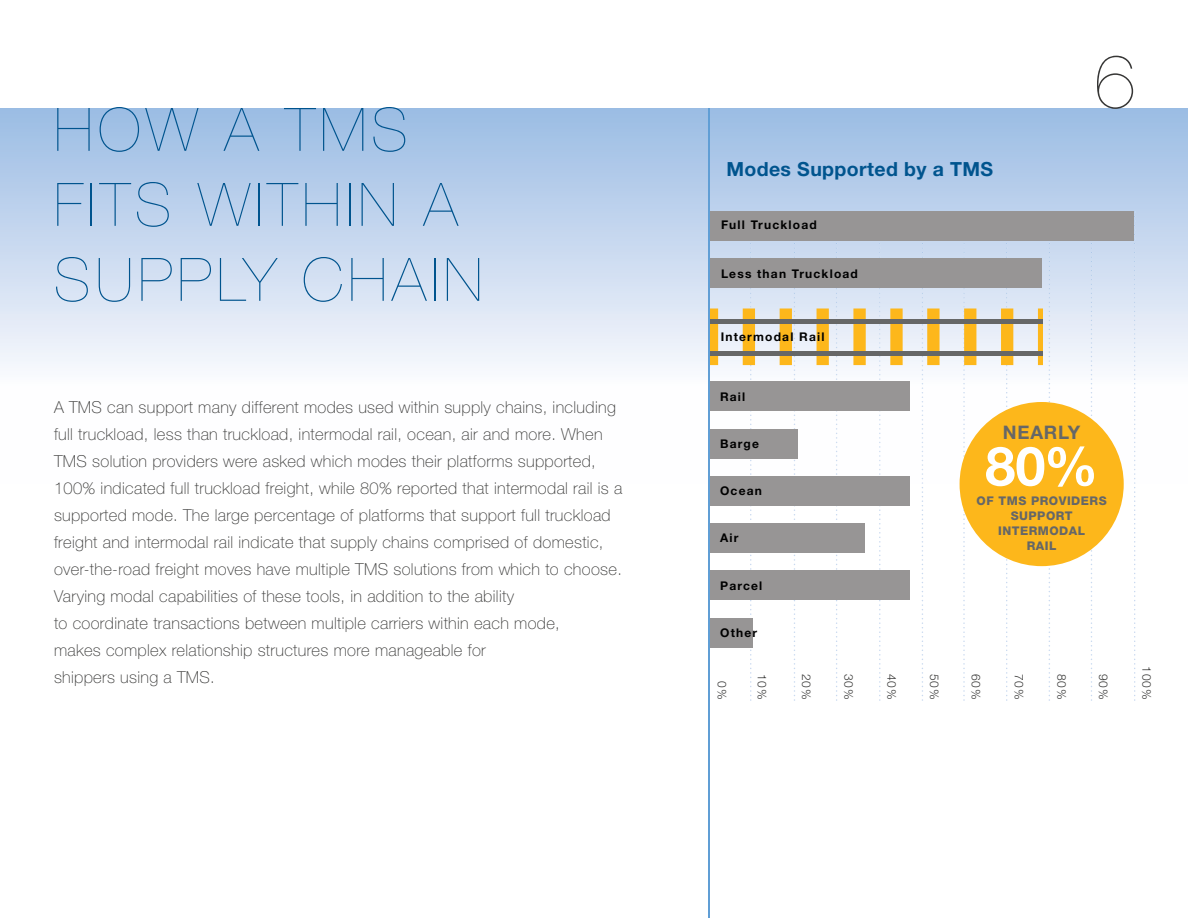
<style>
.page{position:relative;width:1188px;height:918px;background:#fff}
.page>*{position:absolute;margin:0;border:0;box-sizing:border-box;transform-origin:0 0}
.t1{font:200 75.6px "Helvetica Neue LT Std";color:#363635}
.t2{font:200 60px/75px "Helvetica Neue LT Std";letter-spacing:.08em;color:#00548e}
.t3{font:700 54.15px "Helvetica Neue LT Std";color:#fff}
.t4{font:700 19.5px "Helvetica Neue LT Std";letter-spacing:.02em;color:#00548e}
.t5{font:700 18.6px "Helvetica Neue LT Std";letter-spacing:.04em;color:#666767}
.t6{font:100 16.5px/27px "Helvetica Neue LT Std";letter-spacing:.02em;color:#363635}
.t7{font:700 12px "Helvetica Neue LT Std";letter-spacing:.1em;color:#000}
.t8{font:800 12px/15px "Helvetica Neue LT Std";letter-spacing:.04em;color:#666767;text-align:center}
.t9{font:300 12px "Helvetica Neue LT Std";letter-spacing:.1em;color:#363635}
</style>
<div class="page">
<svg style="left:0;top:108px;width:1188px;height:375px"></svg>
<img style="left:750px;top:241px;width:2px;height:68px">
<svg style="left:750px;top:506px;width:2px;height:65px"></svg>
<img style="left:794px;top:241px;width:1px;height:68px">
<svg style="left:794px;top:506px;width:1px;height:65px"></svg>
<img style="left:836px;top:241px;width:1px;height:68px">
<svg style="left:836px;top:506px;width:1px;height:65px"></svg>
<img style="left:879px;top:241px;width:2px;height:68px">
<svg style="left:879px;top:506px;width:2px;height:65px"></svg>
<img style="left:922px;top:241px;width:1px;height:68px">
<svg style="left:922px;top:482px;width:1px;height:115px"></svg>
<img style="left:963px;top:241px;width:2px;height:68px">
<svg style="left:963px;top:508px;width:2px;height:89px"></svg>
<img style="left:1006px;top:241px;width:2px;height:68px">
<svg style="left:1006px;top:558px;width:2px;height:39px"></svg>
<img style="left:1049px;top:241px;width:1px;height:85px">
<svg style="left:1049px;top:568px;width:1px;height:29px"></svg>
<img style="left:1091px;top:241px;width:1px;height:85px">
<svg style="left:1091px;top:549px;width:1px;height:48px"></svg>
<img style="left:1134px;top:216px;width:1px;height:110px">
<svg style="left:1134px;top:482px;width:1px;height:115px"></svg>
<div style="left:710px;top:211px;width:424px;height:30px;background:#979595"></div>
<div style="left:710px;top:258px;width:332px;height:30px;background:#979595"></div>
<div style="left:710px;top:381px;width:199px;height:30px;background:#979595"></div>
<div style="left:710px;top:429px;width:87px;height:29px;background:#979595"></div>
<div style="left:710px;top:476px;width:199px;height:30px;background:#979595"></div>
<div style="left:710px;top:523px;width:155px;height:30px;background:#979595"></div>
<div style="left:710px;top:571px;width:199px;height:29px;background:#979595"></div>
<div style="left:710px;top:618px;width:43px;height:30px;background:#979595"></div>
<div style="left:960px;top:402px;width:164px;height:164px;background:#fdb71b;border-radius:50%"></div>
<svg style="left:710px;top:309px;width:332px;height:56px;background:#ecd9ad"></svg>
<div style="left:709px;top:319px;width:333px;height:5px;background:#666767"></div>
<hr style="left:709px;top:351px;width:333px;height:4px;background:#666767">
<hr style="left:709px;top:108px;width:1px;height:810px;background:#609ed5">
<h2 class="t2" style="left:54px;top:92px;width:430px">HOW A TMS<br>FITS WITHIN A<br>SUPPLY CHAIN</h2>
<p class="t6" style="left:54px;top:394px;width:570px">A TMS can support many different modes used within supply chains, including full truckload, less than truckload, intermodal rail, ocean, air and more. When TMS solution providers were asked which modes their platforms supported, 100% indicated full truckload freight, while 80% reported that intermodal rail is a supported mode. The large percentage of platforms that support full truckload freight and intermodal rail indicate that supply chains comprised of domestic, over-the-road freight moves have multiple TMS solutions from which to choose.<br>Varying modal capabilities of these tools, in addition to the ability<br>to coordinate transactions between multiple carriers within each mode,<br>makes complex relationship structures more manageable for<br>shippers using a TMS.</p>
<p class="t4" style="left:726px;top:157px;width:268px">Modes Supported by a TMS</p>
<p class="t7" style="left:721px;top:217px;width:97px">Full Truckload</p>
<p class="t7" style="left:721px;top:266px;width:138px">Less than Truckload</p>
<p class="t7" style="left:721px;top:329px;width:105px">Intermodal Rail</p>
<h1 class="t1" style="left:1094px;top:38px;width:44px">6</h1>
<p class="t7" style="left:720px;top:389px;width:27px">Rail</p>
<p class="t7" style="left:720px;top:436px;width:41px">Barge</p>
<p class="t7" style="left:720px;top:483px;width:43px">Ocean</p>
<p class="t7" style="left:720px;top:531px;width:20px">Air</p>
<p class="t7" style="left:720px;top:578px;width:44px">Parcel</p>
<p class="t7" style="left:720px;top:625px;width:39px">Other</p>
<p class="t9" style="left:769px;top:674px;width:28px;rotate:90deg">10%</p>
<p class="t9" style="left:814px;top:674px;width:28px;rotate:90deg">20%</p>
<p class="t9" style="left:856px;top:674px;width:28px;rotate:90deg">30%</p>
<p class="t9" style="left:899px;top:674px;width:28px;rotate:90deg">40%</p>
<p class="t9" style="left:942px;top:674px;width:28px;rotate:90deg">50%</p>
<p class="t9" style="left:983px;top:674px;width:28px;rotate:90deg">60%</p>
<p class="t9" style="left:1027px;top:674px;width:28px;rotate:90deg">70%</p>
<p class="t9" style="left:1069px;top:674px;width:28px;rotate:90deg">80%</p>
<p class="t5" style="left:1003px;top:420px;width:79px">NEARLY</p>
<h3 class="t3" style="left:985px;top:433px;width:114px">80%</h3>
<p class="t8" style="left:977px;top:494px;width:132px">OF TMS PROVIDERS<br>SUPPORT<br>INTERMODAL<br>RAIL</p>
<p class="t9" style="left:729px;top:681px;width:20px;rotate:90deg">0%</p>
<p class="t9" style="left:1111px;top:674px;width:28px;rotate:90deg">90%</p>
<p class="t9" style="left:1154px;top:666px;width:36px;rotate:90deg">100%</p>
</div>
